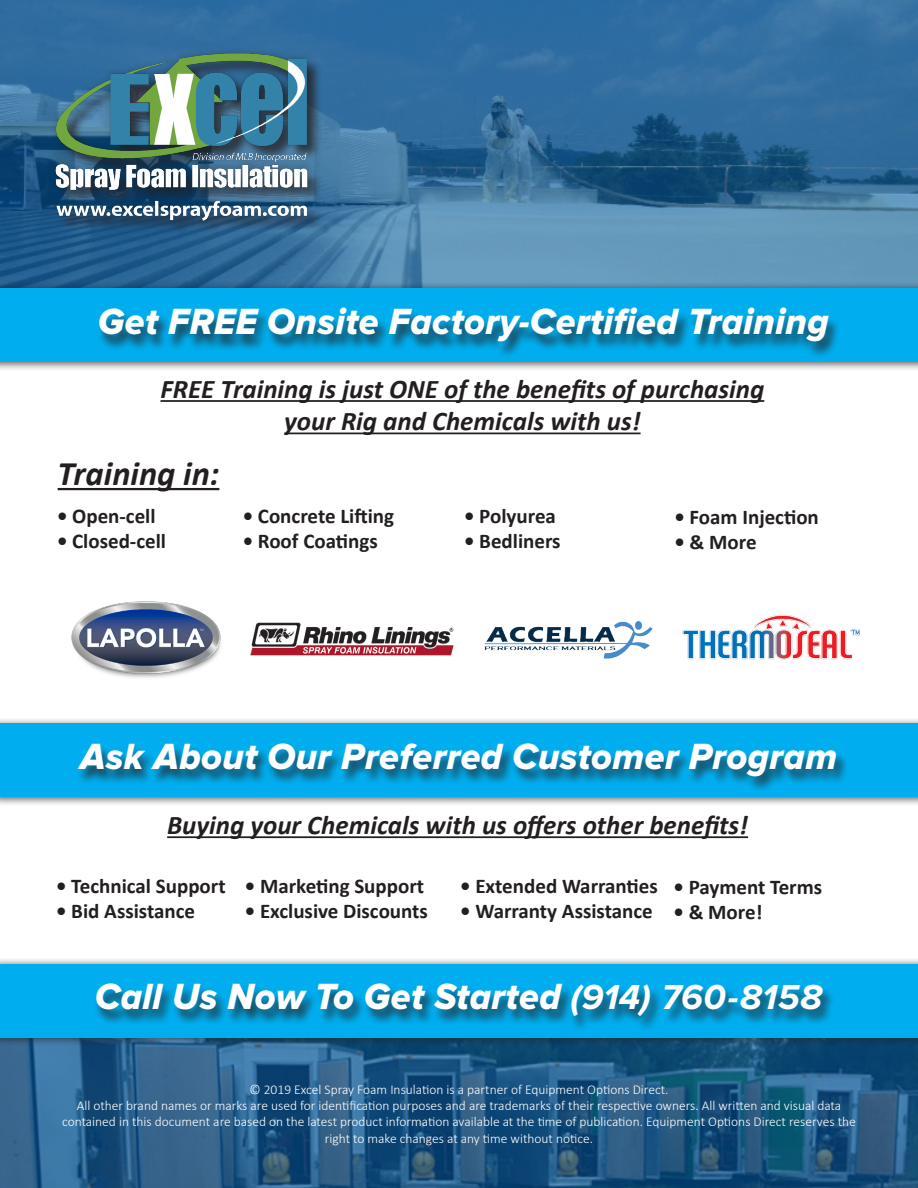
<style>
.page{position:relative;width:918px;height:1188px;background:#fff}
.page>*{position:absolute;margin:0;border:0;box-sizing:border-box;transform-origin:0 0}
.t1{font:37.8px "Proxima Nova Extrabld It";letter-spacing:.01em;color:#fff;scale:.96 1}
.t2{font:italic 700 34.5px "Calibri";color:#231f20}
.t3{font:italic 700 27px "Calibri";color:#231f20}
.t4{font:700 21px "Calibri";color:#231f20}
.t5{font:300 13.5px/16.2px "Calibri";color:#fff;text-align:center}
.s1{font-family:"Proxima Nova";font-weight:700;font-style:italic;font-size:36px}
</style>
<div class="page">
<svg style="left:0;top:1047px;width:918px;height:141px;background:#225882"></svg>
<svg style="left:0;top:0;width:918px;height:281px;background:#3973a0"></svg>
<div style="left:0;top:957px;width:918px;height:90px;background:#231f20;opacity:.75"></div>
<div style="left:0;top:964px;width:918px;height:73px;background:#00aeef"></div>
<div style="left:93px;top:985px;width:743px;height:47px;background:#231f20;opacity:.75"></div>
<div style="left:0;top:717px;width:918px;height:90px;background:#231f20;opacity:.75"></div>
<div style="left:0;top:724px;width:918px;height:73px;background:#00aeef"></div>
<div style="left:75px;top:745px;width:774px;height:48px;background:#231f20;opacity:.75"></div>
<hr style="left:167px;top:836px;width:581px;height:2px;background:#231f20">
<hr style="left:161px;top:400px;width:603px;height:2px;background:#231f20">
<hr style="left:284px;top:433px;width:357px;height:1px;background:#231f20">
<div style="left:0;top:281px;width:918px;height:91px;background:#231f20;opacity:.75"></div>
<div style="left:0;top:288px;width:918px;height:74px;background:#00aeef"></div>
<div style="left:96px;top:309px;width:745px;height:50px;background:#231f20;opacity:.75"></div>
<img style="left:71px;top:601px;width:150px;height:77px">
<img style="left:250px;top:622px;width:204px;height:34px">
<img style="left:484px;top:621px;width:169px;height:38px">
<img style="left:683px;top:615px;width:177px;height:45px">
<hr style="left:58px;top:488px;width:161px;height:2px;background:#231f20">
<div style="left:50px;top:47px;width:263px;height:179px;background:#231f20;opacity:.29"></div>
<div style="left:57px;top:54px;width:266px;height:182px;background:#231f20;opacity:.75"></div>
<img style="left:53px;top:51px;width:259px;height:172px">
<p class="t1" style="left:98px;top:300px;width:763px">Get FREE Onsite Factory-Certified Training</p>
<p class="t3" style="left:161px;top:370px;width:605px">FREE Training is just ONE of the benefits of purchasing</p>
<p class="t3" style="left:284px;top:402px;width:358px">your Rig and Chemicals with us!</p>
<p class="t2" style="left:58px;top:449px;width:163px">Training in:</p>
<p class="t4" style="left:57px;top:501px;width:100px">• Open-cell</p>
<p class="t4" style="left:57px;top:526px;width:111px">• Closed-cell</p>
<p class="t4" style="left:243px;top:501px;width:153px">• Concrete Lifting</p>
<p class="t4" style="left:243px;top:526px;width:137px">• Roof Coatings</p>
<p class="t4" style="left:464px;top:501px;width:93px">• Polyurea</p>
<p class="t4" style="left:464px;top:526px;width:98px">• Bedliners</p>
<p class="t4" style="left:674px;top:502px;width:146px">• Foam Injection</p>
<p class="t4" style="left:674px;top:527px;width:84px">• &amp; More</p>
<p class="t1" style="left:80px;top:735px;width:790px">Ask About Our Preferred Customer Program</p>
<p class="t3" style="left:167px;top:806px;width:582px">Buying your Chemicals with us offers other benefits!</p>
<p class="t4" style="left:56px;top:871px;width:171px">• Technical Support</p>
<p class="t4" style="left:56px;top:896px;width:140px">• Bid Assistance</p>
<p class="t4" style="left:245px;top:871px;width:181px">• Marketing Support</p>
<p class="t4" style="left:245px;top:896px;width:185px">• Exclusive Discounts</p>
<p class="t4" style="left:460px;top:871px;width:199px">• Extended Warranties</p>
<p class="t4" style="left:460px;top:896px;width:194px">• Warranty Assistance</p>
<p class="t4" style="left:674px;top:872px;width:150px">• Payment Terms</p>
<p class="t4" style="left:674px;top:897px;width:91px">• &amp; More!</p>
<p class="t1" style="left:95px;top:975px;width:759px">Call Us Now To Get Started <span class="s1">(914) 760-8158</span></p>
<p class="t5" style="left:249px;top:1081px;width:421px">© 2019 Excel Spray Foam Insulation is a partner of Equipment Options Direct.</p>
<p class="t5" style="left:62px;top:1098px;width:795px">All other brand names or marks are used for identification purposes and are trademarks of their respective owners. All written and visual data contained in this document are based on the latest product information available at the time of publication. Equipment Options Direct reserves the right to make changes at any time without notice.</p>
</div>
